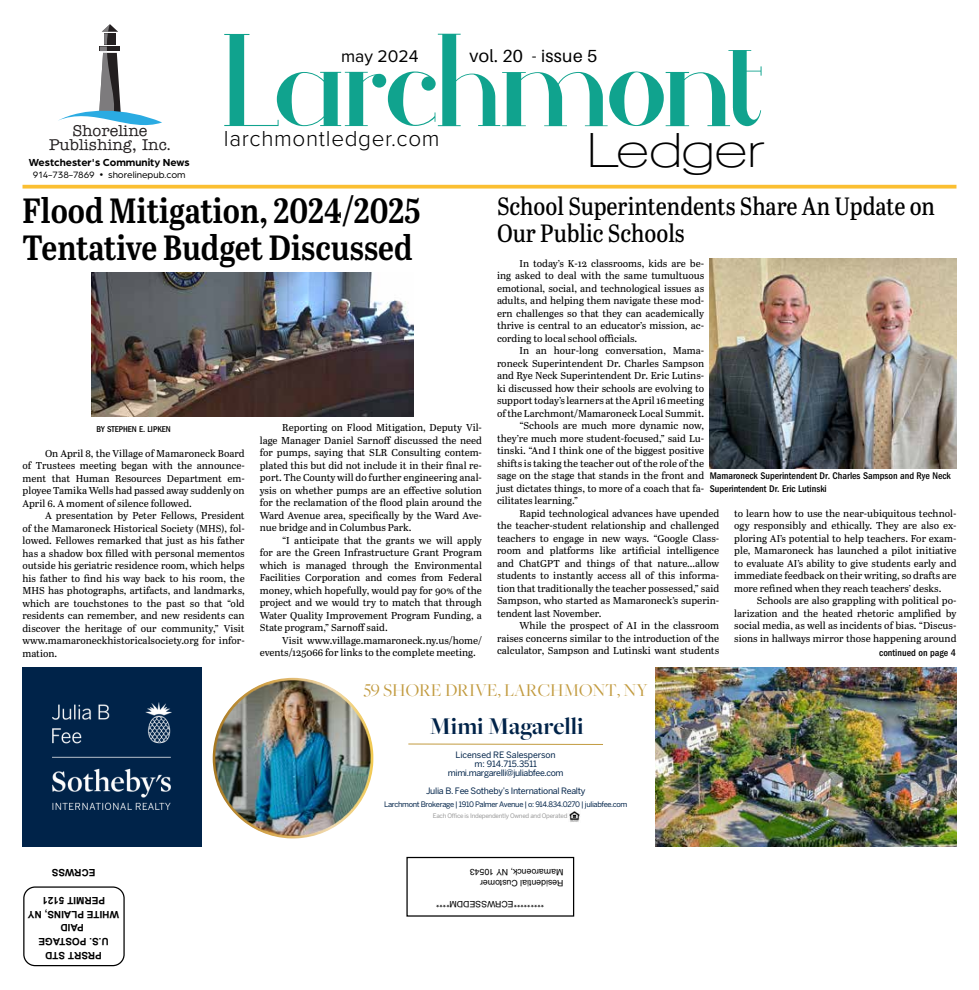
<style>
.page{position:relative;width:979px;height:990px;background:#fff}
.page>*{position:absolute;margin:0;border:0;box-sizing:border-box;transform-origin:0 0}
.t1{font:108.62px "Athene";letter-spacing:-.05em;color:#10a38e}
.t2{font:300 47px "Gothic Extended AT Extra";color:#000}
.t3{font:35px/37.5px "Abril Titling Cnd Sb";color:#000}
.t4{font:25px/27.5px "Abril Titling Cnd";color:#000}
.t5{font:700 25px "Freight Big Pro";color:#002349}
.t6{font:300 22.5px "Proxima Nova";letter-spacing:.03em;color:#000}
.t7{font:18.75px "Freight Big Pro";color:#c29b40}
.t8{font:17.5px "Aileron";letter-spacing:.02em;color:#000}
.t9{font:17.5px "Proxima Nova";color:#000}
.t10{font:500 15.75px/14.1px "American Typewriter Std";color:#231f20;text-align:center}
.t11{font:700 10.88px "Arboria";color:#000}
.t12{font:10px/12.5px "Abril Text";color:#000;text-align:justify}
.t13{font:500 condensed 10px/12.5px "ITC Franklin Gothic Std";color:#000}
.t14{font:700 10px/13.8px "Arial";color:#000;text-align:center}
.t15{font:9.75px "Arboria";color:#000}
.t16{font:8.75px/9px "Benton Sans";letter-spacing:-.01em;color:#002349;text-align:center}
.t17{font:8.75px/10.5px "Helvetica LT Std";color:#000}
.t18{font:8.75px "Benton Sans";letter-spacing:-.03em;color:#002349}
.t19{font:500 condensed 8.75px "ITC Franklin Gothic Std";color:#000}
.t20{font:7.5px "Benton Sans";letter-spacing:-.05em;color:#002349}
.t21{font:6.25px "Benton Sans";letter-spacing:-.035em;color:#999}
.s1{font-family:"Gotham"}
</style>
<div class="page">
<div style="left:406px;top:857px;width:168px;height:60px;border:1px solid #000"></div>
<div style="left:23px;top:886px;width:102px;height:80px;border:1px solid #000;border-radius:11px"></div>
<svg style="left:58px;top:24px;width:104px;height:102px"></svg>
<svg style="left:22px;top:185px;width:934px;height:4px;background:#fbc648"></svg>
<svg style="left:408px;top:743px;width:195px;height:2px"></svg>
<svg style="left:569px;top:811px;width:11px;height:11px"></svg>
<div style="left:22px;top:667px;width:180px;height:180px;background:#002349"></div>
<img style="left:52px;top:703px;width:119px;height:107px">
<img style="left:656px;top:667px;width:300px;height:180px">
<img style="left:213px;top:678px;width:160px;height:160px">
<img style="left:91px;top:273px;width:322px;height:144px">
<img style="left:710px;top:259px;width:246px;height:210px">
<h3 class="t10" style="left:49px;top:124px;width:124px">Shoreline<br>Publishing, Inc.</h3>
<p class="t11" style="left:29px;top:155px;width:162px">Westchester's Community News</p>
<p class="t15" style="left:33px;top:168px;width:154px">914-738-7869 <span class="s1">•</span> shorelinepub.com</p>
<h1 class="t1" style="left:217px;top:25px;width:552px">Larchmont</h1>
<h3 class="t9" style="left:341px;top:43px;width:79px">may 2024</h3>
<h3 class="t8" style="left:470px;top:46px;width:129px">vol. 20 - issue 5</h3>
<h3 class="t6" style="left:224px;top:122px;width:217px">larchmontledger.com</h3>
<h2 class="t2" style="left:586px;top:121px;width:180px">Ledger</h2>
<h3 class="t3" style="left:22px;top:190px;width:400px">Flood Mitigation, 2024/2025<br>Tentative Budget Discussed</h3>
<p class="t19" style="left:96px;top:424px;width:76px">BY STEPHEN E. LIPKEN</p>
<p class="t12" style="left:22px;top:446px;width:224px;text-indent:22px">On April 8, the Village of Mamaroneck Board of Trustees meeting began with the announce&shy;ment that Human Resources Department em&shy;ployee Tamika Wells had passed away suddenly on April 6. A moment of silence followed.</p>
<p class="t12" style="left:22px;top:509px;width:224px;text-indent:22px">A presentation by Peter Fellows, President of the Mamaroneck Historical Society (MHS), fol&shy;lowed. Fellowes remarked that just as his father has a shadow box filled with personal mementos outside his geriatric residence room, which helps his father to find his way back to his room, the MHS has photographs, artifacts, and landmarks, which are touchstones to the past so that “old residents can remember, and new residents can discover the heritage of our community,” Visit www.mamaroneckhistoricalsociety.org for infor&shy;mation.</p>
<p class="t12" style="left:260px;top:421px;width:224px;text-indent:23px">Reporting on Flood Mitigation, Deputy Vil&shy;lage Manager Daniel Sarnoff discussed the need for pumps, saying that SLR Consulting contem&shy;plated this but did not include it in their final re&shy;port. The County will do further engineering anal&shy;ysis on whether pumps are an effective solution for the reclamation of the flood plain around the Ward Avenue area, specifically by the Ward Ave&shy;nue bridge and in Columbus Park.</p>
<p class="t12" style="left:260px;top:533px;width:224px;text-indent:22px">“I anticipate that the grants we will apply for are the Green Infrastructure Grant Program which is managed through the Environmental Facilities Corporation and comes from Federal money, which hopefully, would pay for 90% of the project and we would try to match that through Water Quality Improvement Program Funding, a State program,” Sarnoff said.</p>
<p class="t12" style="left:260px;top:633px;width:224px;text-indent:22px">Visit www.village.mamaroneck.ny.us/home/ events/125066 for links to the complete meeting.</p>
<h3 class="t4" style="left:497px;top:191px;width:439px">School Superintendents Share An Update on<br>Our Public Schools</h3>
<p class="t12" style="left:497px;top:256px;width:209px;text-indent:22px">In today’s K-12 classrooms, kids are be&shy;ing asked to deal with the same tumultuous emotional, social, and technological issues as adults, and helping them navigate these mod&shy;ern challenges so that they can academically thrive is central to an educator’s mission, ac&shy;cording to local school officials.</p>
<p class="t12" style="left:519px;top:344px;width:186px">In an hour-long conversation, Mama-</p>
<p class="t12" style="left:497px;top:356px;width:209px">roneck Superintendent Dr. Charles Sampson</p>
<p class="t12" style="left:497px;top:369px;width:209px">and Rye Neck Superintendent Dr. Eric Lutins-</p>
<p class="t12" style="left:497px;top:381px;width:209px">ki discussed how their schools are evolving to</p>
<p class="t12" style="left:497px;top:394px;width:209px">support today’s learners at the April 16 meeting</p>
<p class="t12" style="left:497px;top:406px;width:209px">of the Larchmont/Mamaroneck Local Summit.</p>
<p class="t12" style="left:519px;top:419px;width:186px">“Schools are much more dynamic now,</p>
<p class="t12" style="left:497px;top:431px;width:209px">they’re much more student-focused,” said Lu-</p>
<p class="t12" style="left:497px;top:444px;width:209px">tinski. “And I think one of the biggest positive</p>
<p class="t12" style="left:497px;top:456px;width:209px">shifts is taking the teacher out of the role of the</p>
<p class="t12" style="left:497px;top:469px;width:209px">sage on the stage that stands in the front and</p>
<p class="t12" style="left:497px;top:481px;width:209px">just dictates things, to more of a coach that fa-</p>
<p class="t12" style="left:497px;top:494px;width:83px">cilitates learning.”</p>
<p class="t12" style="left:519px;top:506px;width:201px">Rapid technological advances have upended</p>
<p class="t12" style="left:497px;top:519px;width:224px">the teacher-student relationship and challenged</p>
<p class="t12" style="left:497px;top:531px;width:224px">teachers to engage in new ways. “Google Class-</p>
<p class="t12" style="left:497px;top:544px;width:224px">room and platforms like artificial intelligence</p>
<p class="t12" style="left:497px;top:556px;width:224px">and ChatGPT and things of that nature…allow</p>
<p class="t12" style="left:497px;top:569px;width:224px">students to instantly access all of this informa-</p>
<p class="t12" style="left:497px;top:581px;width:224px">tion that traditionally the teacher possessed,” said</p>
<p class="t12" style="left:497px;top:594px;width:224px">Sampson, who started as Mamaroneck’s superin-</p>
<p class="t12" style="left:497px;top:606px;width:106px">tendent last November.</p>
<p class="t12" style="left:519px;top:619px;width:201px">While the prospect of AI in the classroom</p>
<p class="t12" style="left:497px;top:631px;width:224px">raises concerns similar to the introduction of the</p>
<p class="t12" style="left:497px;top:644px;width:224px">calculator, Sampson and Lutinski want students</p>
<p class="t13" style="left:710px;top:470px;width:242px">Mamaroneck Superintendent Dr. Charles Sampson and Rye Neck<br>Superintendent Dr. Eric Lutinski</p>
<p class="t12" style="left:734px;top:507px;width:224px">to learn how to use the near-ubiquitous technol&shy;ogy responsibly and ethically. They are also ex&shy;ploring AI’s potential to help teachers. For exam&shy;ple, Mamaroneck has launched a pilot initiative to evaluate AI’s ability to give students early and immediate feedback on their writing, so drafts are more refined when they reach teachers’ desks.</p>
<p class="t12" style="left:734px;top:594px;width:224px;text-indent:22px">Schools are also grappling with political po&shy;larization and the heated rhetoric amplified by social media, as well as incidents of bias. “Discus&shy;sions in hallways mirror those happening around</p>
<p class="t13" style="left:879px;top:646px;width:78px">continued on page 4</p>
<h3 class="t7" style="left:364px;top:678px;width:286px">59 SHORE DRIVE, LARCHMONT, NY</h3>
<h3 class="t5" style="left:430px;top:709px;width:155px">Mimi Magarelli</h3>
<p class="t14" style="left:95px;top:880px;width:45px;rotate:-180deg">ECRWSS</p>
<p class="t14" style="left:119px;top:962px;width:93px;rotate:-180deg">PRSRT STD<br>U.S. POSTAGE<br>PAID<br>WHITE PLAINS, NY<br>PERMIT 5121</p>
<p class="t16" style="left:448px;top:750px;width:117px">Licensed RE Salesperson<br>m: 914.715.3511 mimi.margarelli@juliabfee.com</p>
<p class="t20" style="left:384px;top:800px;width:245px">Larchmont Brokerage | 1910 Palmer Avenue | o: 914.834.0270 | juliabfee.com</p>
<p class="t18" style="left:426px;top:786px;width:161px">Julia B. Fee Sotheby’s International Realty</p>
<p class="t21" style="left:433px;top:812px;width:136px">Each Office is Independently Owned and Operated</p>
<p class="t17" style="left:563px;top:888px;width:95px;rotate:-180deg">Residential Customer<br>Mamaroenck, NY 10543</p>
<p class="t17" style="left:544px;top:909px;width:110px;rotate:-180deg">*********ECRWSSEDDM****</p>
</div>
